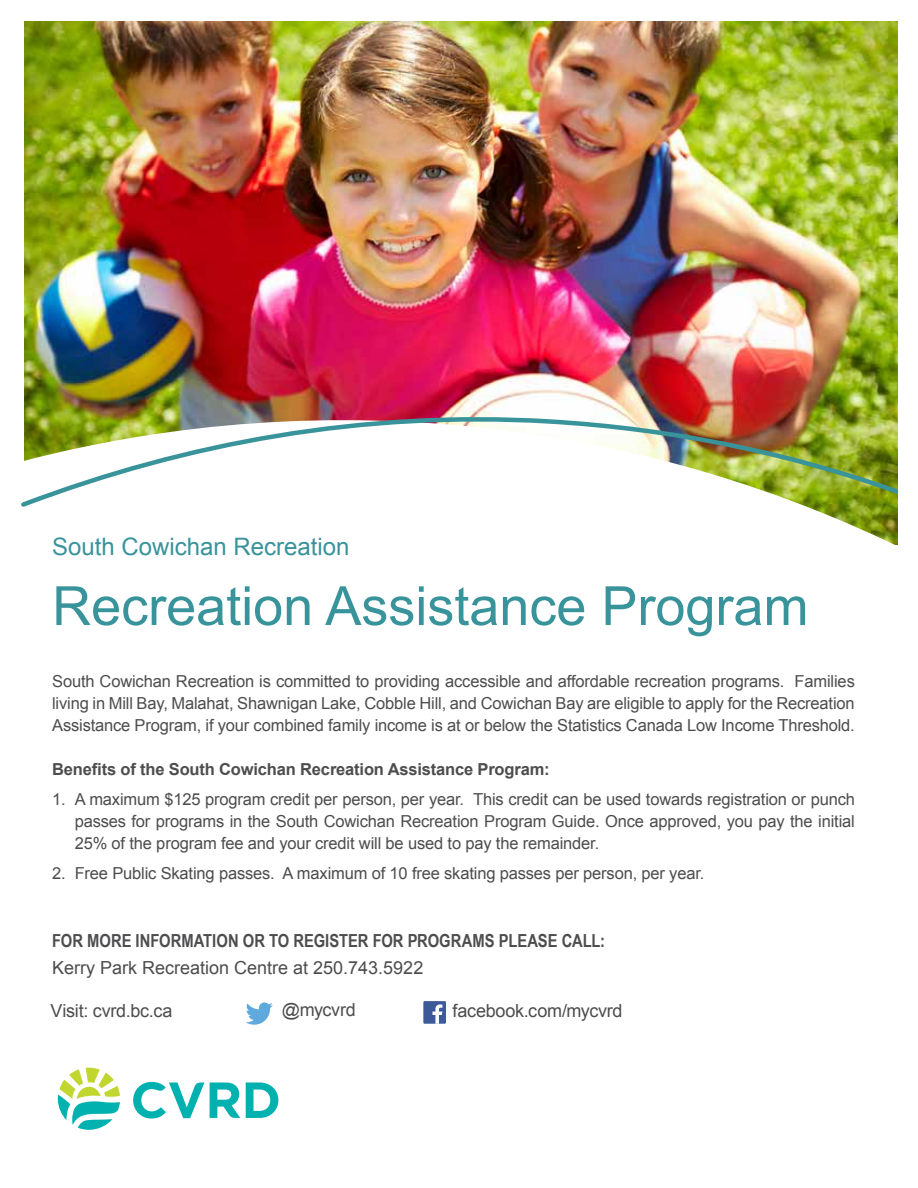
<style>
.page{position:relative;width:918px;height:1188px;background:#fff}
.page>*{position:absolute;margin:0;border:0;box-sizing:border-box;transform-origin:0 0}
.t1{font:54px "Arial";color:#38939b}
.t2{font:24px "Arial";color:#38939b}
.t3{font:18px "Arial";color:#4d4d4f}
.t4{font:700 18px "Arial Narrow";color:#4d4d4f}
.t5{font:16.5px/21.6px "Arial";letter-spacing:-.01em;color:#4d4d4f;text-align:justify}
.t6{font:700 16.5px "Arial";letter-spacing:-.01em;color:#4d4d4f}
</style>
<div class="page">
<img style="left:24px;top:22px;width:874px;height:379px">
<svg style="left:133px;top:1082px;width:71px;height:37px"></svg>
<svg style="left:210px;top:1083px;width:30px;height:35px"></svg>
<svg style="left:246px;top:1083px;width:32px;height:35px"></svg>
<svg style="left:58px;top:1067px;width:62px;height:63px"></svg>
<svg style="left:24px;top:401px;width:874px;height:144px"></svg>
<img style="left:21px;top:406px;width:877px;height:104px">
<div style="left:423px;top:1001px;width:23px;height:23px;background:#3d5a98"></div>
<svg style="left:432px;top:1005px;width:10px;height:19px"></svg>
<svg style="left:246px;top:1002px;width:27px;height:23px"></svg>
<h2 class="t2" style="left:52px;top:531px;width:299px">South Cowichan Recreation</h2>
<h1 class="t1" style="left:52px;top:571px;width:758px">Recreation Assistance Program</h1>
<p class="t5" style="left:52px;top:671px;width:804px">South Cowichan Recreation is committed to providing accessible and affordable recreation programs. Families living in Mill Bay, Malahat, Shawnigan Lake, Cobble Hill, and Cowichan Bay are eligible to apply for the Recreation Assistance Program, if your combined family income is at or below the Statistics Canada Low Income Threshold.</p>
<p class="t6" style="left:52px;top:758px;width:499px">Benefits of the South Cowichan Recreation Assistance Program:</p>
<p class="t5" style="left:75px;top:789px;width:782px;text-indent:-23px">1. A maximum $125 program credit per person, per year. This credit can be used towards registration or punch passes for programs in the South Cowichan Recreation Program Guide. Once approved, you pay the initial 25% of the program fee and your credit will be used to pay the remainder.</p>
<p class="t5" style="left:52px;top:863px;width:654px">2. Free Public Skating passes. A maximum of 10 free skating passes per person, per year.</p>
<p class="t4" style="left:52px;top:927px;width:555px">FOR MORE INFORMATION OR TO REGISTER FOR PROGRAMS PLEASE CALL:</p>
<p class="t3" style="left:52px;top:956px;width:373px">Kerry Park Recreation Centre at 250.743.5922</p>
<p class="t3" style="left:51px;top:998px;width:123px">Visit: cvrd.bc.ca</p>
<p class="t3" style="left:282px;top:998px;width:76px">@mycvrd</p>
<p class="t3" style="left:453px;top:999px;width:171px">facebook.com/mycvrd</p>
</div>
